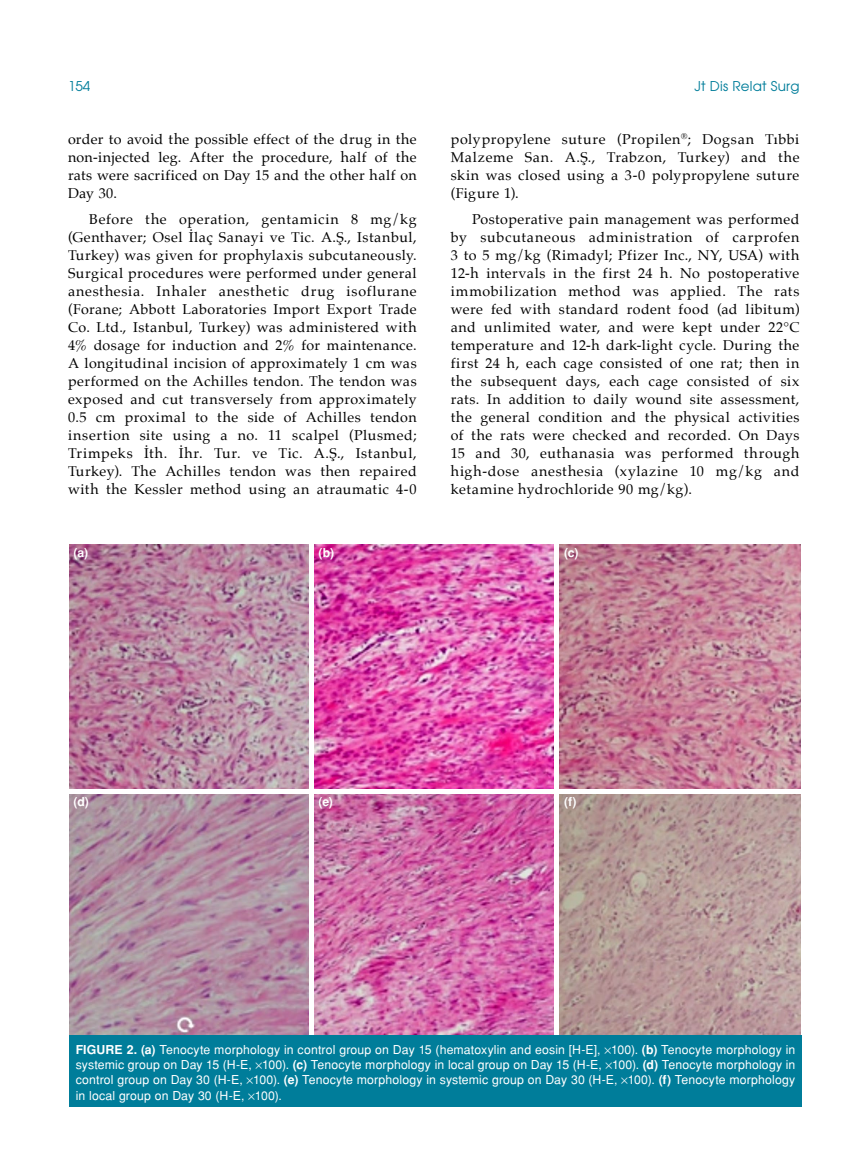
<style>
.page{position:relative;width:859px;height:1170px;background:#fff}
.page>*{position:absolute;margin:0;border:0;box-sizing:border-box;transform-origin:0 0}
.t1{font:14.25px/18px "Palatino";letter-spacing:.035em;color:#000;text-align:justify}
.t2{font:13.5px "Avant Garde Tr";letter-spacing:.015em;color:#007d9a}
.t3{font:12.3px/15.3px "Helvetica Normal Tr";letter-spacing:.01em;color:#fff;text-align:justify}
.t4{font:700 12.3px "Helvetica Tr";color:#fff}
.s1{font-family:"Helvetica Tr";font-weight:700}
</style>
<div class="page">
<img style="left:69px;top:544px;width:732px;height:490px">
<hr style="left:309px;top:543px;width:4px;height:493px;background:#fff">
<div style="left:68px;top:788px;width:734px;height:5px;background:#fff"></div>
<div style="left:554px;top:543px;width:5px;height:493px;background:#fff"></div>
<div style="left:69px;top:1034px;width:733px;height:72px;background:#007d9a"></div>
<p class="t2" style="left:68px;top:77px;width:24px">154</p>
<p class="t2" style="left:694px;top:77px;width:106px">Jt Dis Relat Surg</p>
<p class="t1" style="left:68px;top:130px;width:350px">order to avoid the possible effect of the drug in the non-injected leg. After the procedure, half of the rats were sacrificed on Day 15 and the other half on Day 30.</p>
<p class="t1" style="left:68px;top:210px;width:350px;text-indent:21px">Before the operation, gentamicin 8 mg/kg (Genthaver; Osel İlaç Sanayi ve Tic. A.Ş., Istanbul, Turkey) was given for prophylaxis subcutaneously.<br>Surgical procedures were performed under general anesthesia. Inhaler anesthetic drug isoflurane (Forane; Abbott Laboratories Import Export Trade Co. Ltd., Istanbul, Turkey) was administered with 4% dosage for induction and 2% for maintenance.<br>A longitudinal incision of approximately 1 cm was performed on the Achilles tendon. The tendon was exposed and cut transversely from approximately 0.5 cm proximal to the side of Achilles tendon insertion site using a no. 11 scalpel (Plusmed; Trimpeks İth. İhr. Tur. ve Tic. A.Ş., Istanbul, Turkey). The Achilles tendon was then repaired with the Kessler method using an atraumatic 4-0</p>
<p class="t1" style="left:451px;top:130px;width:350px">polypropylene suture (Propilen<sup>®</sup>; Dogsan Tıbbi Malzeme San. A.Ş., Trabzon, Turkey) and the skin was closed using a 3-0 polypropylene suture (Figure 1).</p>
<p class="t1" style="left:451px;top:210px;width:350px;text-indent:21px">Postoperative pain management was performed by subcutaneous administration of carprofen 3 to 5 mg/kg (Rimadyl; Pfizer Inc., NY, USA) with 12-h intervals in the first 24 h. No postoperative immobilization method was applied. The rats were fed with standard rodent food (ad libitum) and unlimited water, and were kept under 22°C temperature and 12-h dark-light cycle. During the first 24 h, each cage consisted of one rat; then in the subsequent days, each cage consisted of six rats. In addition to daily wound site assessment, the general condition and the physical activities of the rats were checked and recorded. On Days 15 and 30, euthanasia was performed through high-dose anesthesia (xylazine 10 mg/kg and ketamine hydrochloride 90 mg/kg).</p>
<p class="t4" style="left:74px;top:545px;width:16px">(a)</p>
<p class="t4" style="left:74px;top:794px;width:17px">(d)</p>
<p class="t4" style="left:319px;top:545px;width:17px">(b)</p>
<p class="t4" style="left:319px;top:794px;width:16px">(e)</p>
<p class="t4" style="left:564px;top:545px;width:16px">(c)</p>
<p class="t4" style="left:564px;top:794px;width:14px">(f)</p>
<p class="t3" style="left:76px;top:1041px;width:721px"><span class="s1">FIGURE 2. (a)</span> Tenocyte morphology in control group on Day 15 (hematoxylin and eosin [H-E], 100). <span class="s1">(b)</span> Tenocyte morphology in systemic group on Day 15 (H-E, 100). <span class="s1">(c)</span> Tenocyte morphology in local group on Day 15 (H-E, 100). <span class="s1">(d)</span> Tenocyte morphology in control group on Day 30 (H-E, 100). <span class="s1">(e)</span> Tenocyte morphology in systemic group on Day 30 (H-E, 100). <span class="s1">(f)</span> Tenocyte morphology in local group on Day 30 (H-E, 100).</p>
</div>
